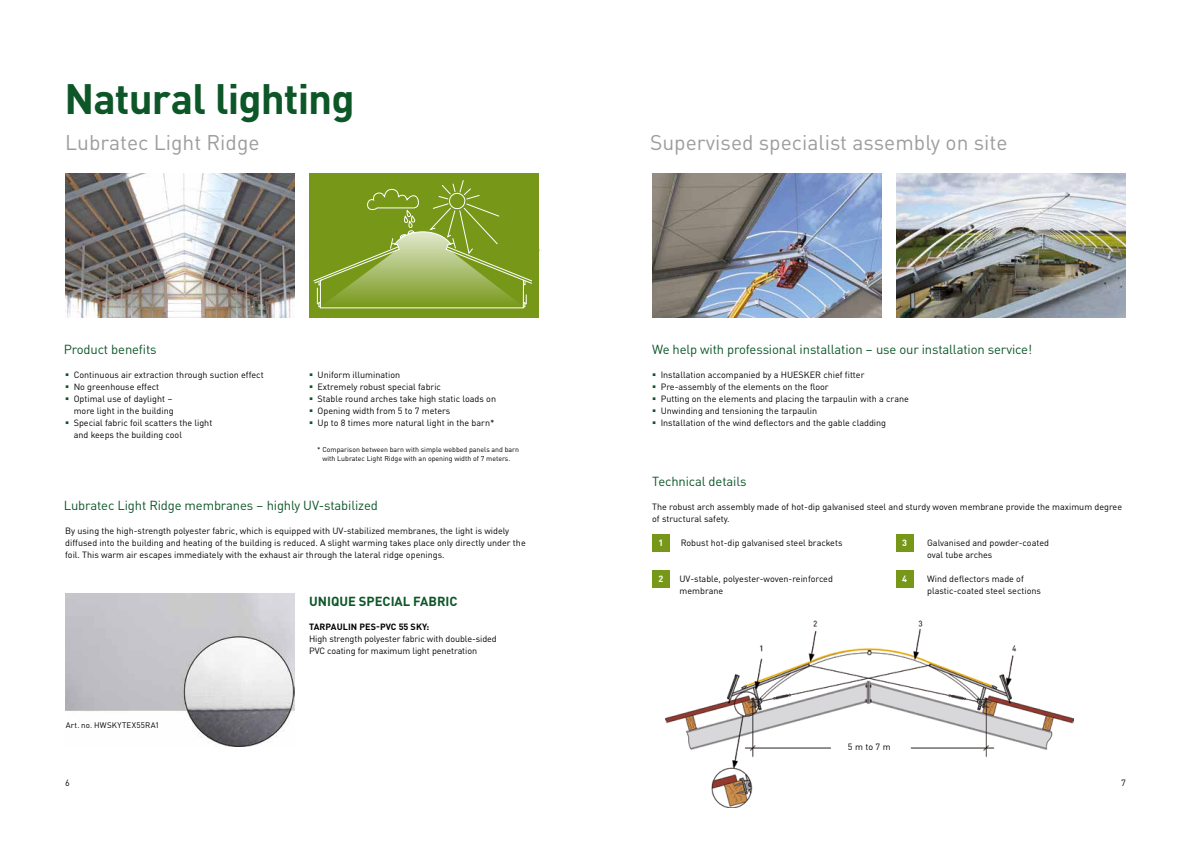
<style>
.page{position:relative;width:1191px;height:842px;background:#fff}
.page>*{position:absolute;margin:0;border:0;box-sizing:border-box;transform-origin:0 0}
.t1{font:700 42px "DIN Pro";letter-spacing:-.02em;color:#0d5628}
.t2{font:21px "DIN Pro";color:#9d9d9c}
.t3{font:13px "DIN Pro";letter-spacing:-.01em;color:#0d5628}
.t4{font:700 13px "DIN Pro";color:#0d5628}
.t5{font:9px/12px "DIN Pro";color:#000}
.t6{font:700 9px "DIN Pro";letter-spacing:.01em;color:#000}
.t7{font:700 9px "DIN Pro";color:#fff}
.t8{font:8px "DIN Pro";letter-spacing:.03em;color:#000}
.t9{font:7px/8.4px "DIN Pro";color:#000;text-align:center}
</style>
<div class="page">
<img style="left:65px;top:174px;width:230px;height:144px">
<img style="left:652px;top:174px;width:230px;height:144px">
<img style="left:666px;top:620px;width:408px;height:187px">
<img style="left:896px;top:174px;width:229px;height:144px">
<img style="left:65px;top:593px;width:230px;height:153px">
<div style="left:309px;top:174px;width:230px;height:144px;background:#769718"></div>
<svg style="left:313px;top:180px;width:219px;height:129px"></svg>
<div style="left:652px;top:570px;width:17px;height:17px;background:#769718"></div>
<div style="left:652px;top:534px;width:17px;height:17px;background:#769718"></div>
<div style="left:896px;top:570px;width:17px;height:17px;background:#769718"></div>
<div style="left:896px;top:534px;width:17px;height:17px;background:#769718"></div>
<h1 class="t1" style="left:64px;top:66px;width:292px">Natural lighting</h1>
<h2 class="t2" style="left:65px;top:126px;width:196px">Lubratec Light Ridge</h2>
<h3 class="t3" style="left:64px;top:339px;width:94px">Product benefits</h3>
<p class="t5" style="left:74px;top:368px;width:191px">Continuous air extraction through suction effect<br>No greenhouse effect<br>Optimal use of daylight –<br>more light in the building<br>Special fabric foil scatters the light<br>and keeps the building cool</p>
<p class="t5" style="left:317px;top:368px;width:180px">Uniform illumination<br>Extremely robust special fabric<br>Stable round arches take high static loads on Opening width from 5 to 7 meters<br>Up to 8 times more natural light in the barn*</p>
<p class="t9" style="left:317px;top:445px;width:203px">* Comparison between barn with simple webbed panels and barn with Lubratec Light Ridge with an opening width of 7 meters.</p>
<h3 class="t3" style="left:64px;top:495px;width:316px">Lubratec Light Ridge membranes – highly UV-stabilized</h3>
<p class="t5" style="left:65px;top:524px;width:462px">By using the high-strength polyester fabric, which is equipped with UV-stabilized membranes, the light is widely diffused into the building and heating of the building is reduced. A slight warming takes place only directly under the foil. This warm air escapes immediately with the exhaust air through the lateral ridge openings.</p>
<h3 class="t4" style="left:309px;top:591px;width:150px">UNIQUE SPECIAL FABRIC</h3>
<p class="t8" style="left:66px;top:719px;width:95px">Art. no. HWSKYTEX55RA1</p>
<p class="t6" style="left:309px;top:620px;width:122px">TARPAULIN PES-PVC 55 SKY:</p>
<p class="t5" style="left:309px;top:632px;width:189px">High strength polyester fabric with double-sided<br>PVC coating for maximum light penetration</p>
<h2 class="t2" style="left:650px;top:126px;width:359px">Supervised specialist assembly on site</h2>
<h3 class="t3" style="left:652px;top:339px;width:381px">We help with professional installation – use our installation service!</h3>
<p class="t5" style="left:660px;top:368px;width:250px">Installation accompanied by a HUESKER chief fitter Pre-assembly of the elements on the floor<br>Putting on the elements and placing the tarpaulin with a crane Unwinding and tensioning the tarpaulin<br>Installation of the wind deflectors and the gable cladding</p>
<h3 class="t3" style="left:652px;top:471px;width:96px">Technical details</h3>
<p class="t5" style="left:652px;top:500px;width:471px">The robust arch assembly made of hot-dip galvanised steel and sturdy woven membrane provide the maximum degree of structural safety.</p>
<p class="t5" style="left:927px;top:536px;width:123px">Galvanised and powder-coated oval tube arches</p>
<p class="t7" style="left:658px;top:536px;width:6px">1</p>
<p class="t5" style="left:681px;top:536px;width:163px">Robust hot-dip galvanised steel brackets</p>
<p class="t5" style="left:679px;top:572px;width:155px">UV-stable, polyester-woven-reinforced membrane</p>
<p class="t5" style="left:927px;top:572px;width:115px">Wind deflectors made of plastic-coated steel sections</p>
<p class="t7" style="left:902px;top:536px;width:6px">3</p>
<p class="t7" style="left:658px;top:572px;width:6px">2</p>
<p class="t7" style="left:902px;top:572px;width:6px">4</p>
<p class="t5" style="left:848px;top:740px;width:44px">5 m to 7 m</p>
<p class="t5" style="left:65px;top:776px;width:6px">6</p>
<p class="t5" style="left:1121px;top:776px;width:6px">7</p>
</div>
